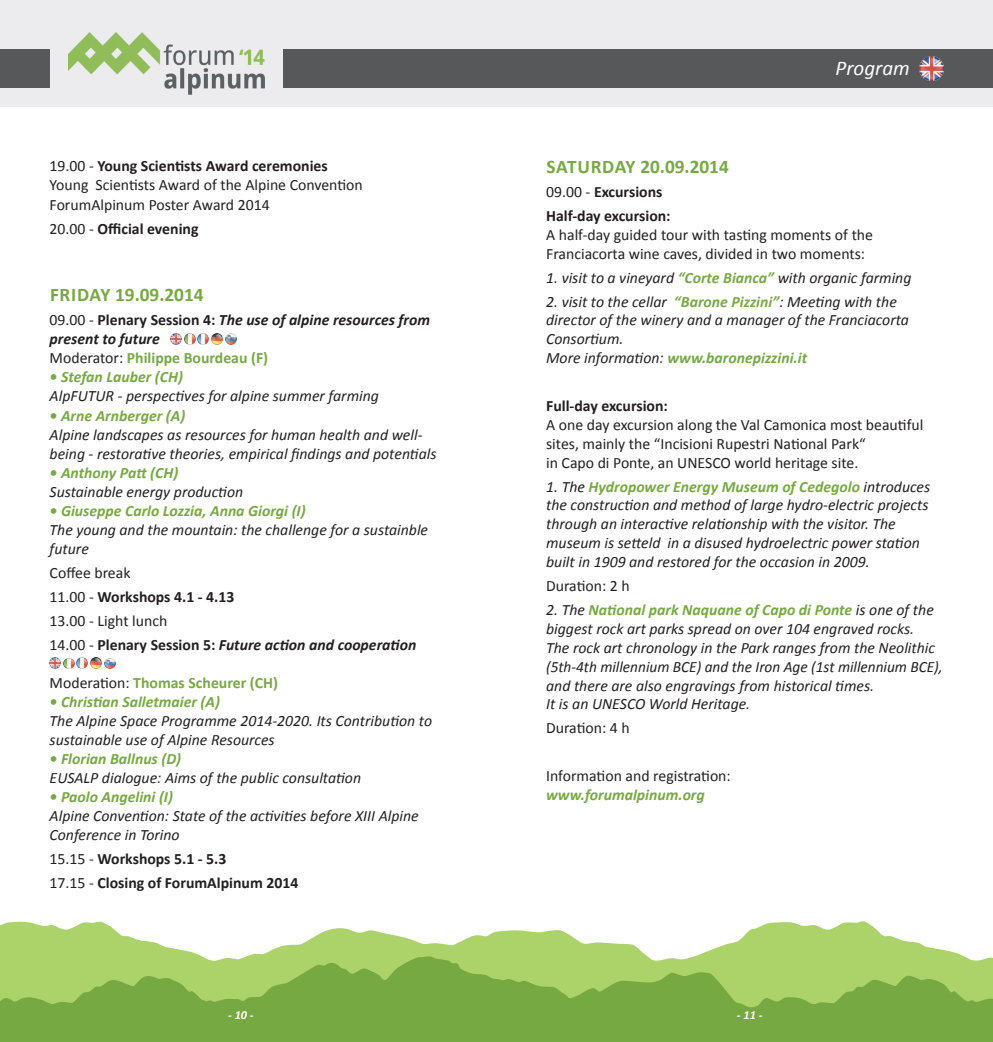
<style>
.page{position:relative;width:993px;height:1042px;background:#fff}
.page>*{position:absolute;margin:0;border:0;box-sizing:border-box;transform-origin:0 0}
.t1{font:italic 21px "Calibri";color:#fff}
.t2{font:700 19.25px "Calibri";color:#77a942}
.t3{font:italic 15.75px/18.9px "Calibri";color:#231f20}
.t4{font:15.75px/24px "Calibri";color:#231f20}
.t5{font:italic 700 15.75px "Calibri";color:#77a942}
.t6{font:700 15.75px/24px "Calibri";color:#231f20}
.t7{font:italic 700 15.75px/19.1px "Calibri";color:#231f20}
.t8{font:700 15.75px "Calibri";color:#77a942}
.t9{font:italic 700 12.25px "Calibri";color:#fff}
.s1{font-weight:700}
.s2{font-weight:400}
.s3{font-weight:400;font-style:normal}
.s4{font-style:normal}
.s5{font-style:normal;color:#77a942}
.s6{font-weight:700;font-style:italic}
.s7{font-weight:400;color:#231f20}
.s8{font-weight:700;color:#77a942}
</style>
<div class="page">
<div style="left:0;top:0;width:992px;height:107px;background:#ececee"></div>
<svg style="left:0;top:921px;width:963px;height:35px"></svg>
<svg style="left:0;top:956px;width:992px;height:86px;background:#89b750"></svg>
<img style="left:68px;top:33px;width:196px;height:61px">
<div style="left:283px;top:50px;width:709px;height:38px;background:#57585a"></div>
<div style="left:0;top:50px;width:50px;height:38px;background:#57585a"></div>
<img style="left:919px;top:56px;width:24px;height:24px">
<svg style="left:170px;top:333px;width:66px;height:11px"></svg>
<svg style="left:50px;top:658px;width:65px;height:11px"></svg>
<p class="t4" style="left:50px;top:155px;width:314px;line-height:19.6px">19.00 - <span class="s1">Young Scientists Award ceremonies<br></span>Young Scientists Award of the Alpine Convention<br>ForumAlpinum Poster Award 2014</p>
<p class="t6" style="left:50px;top:216px;width:150px"><span class="s2">20.00 -</span> Official evening</p>
<p class="t2" style="left:50px;top:283px;width:155px">Friday 19.09.2014</p>
<p class="t7" style="left:50px;top:310px;width:382px"><span class="s3">09.00 -</span> <span class="s4">Plenary Session 4:</span> The use of alpine resources from present to future<br><span class="s3">Moderator:</span> <span class="s5">Philippe Bourdeau (F)</span></p>
<p class="t5" style="left:50px;top:367px;width:135px">• Stefan Lauber (CH)</p>
<p class="t3" style="left:50px;top:386px;width:331px">AlpFUTUR - perspectives for alpine summer farming</p>
<p class="t5" style="left:50px;top:405px;width:137px">• Arne Arnberger (A)</p>
<p class="t3" style="left:50px;top:424px;width:388px">Alpine landscapes as resources for human health and well&shy;being - restorative theories, empirical findings and potentials</p>
<p class="t5" style="left:50px;top:463px;width:130px">• Anthony Patt (CH)</p>
<p class="t3" style="left:50px;top:481px;width:195px">Sustainable energy production</p>
<p class="t5" style="left:50px;top:501px;width:257px">• Giuseppe Carlo Lozzia, Anna Giorgi (I)</p>
<p class="t3" style="left:50px;top:519px;width:380px">The young and the mountain: the challenge for a sustainble future</p>
<p class="t4" style="left:50px;top:560px;width:368px">Coffee break<br>11.00 - <span class="s1">Workshops 4.1 - 4.13<br></span>13.00 - Light lunch<br>14.00 - <span class="s1">Plenary Session 5:</span> <span class="s6">Future action and cooperation</span></p>
<p class="t8" style="left:50px;top:673px;width:230px"><span class="s7">Moderation:</span> Thomas Scheurer (CH)</p>
<p class="t5" style="left:50px;top:692px;width:172px">• Christian Salletmaier (A)</p>
<p class="t3" style="left:50px;top:710px;width:384px">The Alpine Space Programme 2014-2020. Its Contribution to sustainable use of Alpine Resources</p>
<p class="t5" style="left:50px;top:749px;width:133px">• Florian Ballnus (D)</p>
<p class="t3" style="left:50px;top:767px;width:313px">EUSALP dialogue: Aims of the public consultation</p>
<p class="t5" style="left:50px;top:787px;width:125px">• Paolo Angelini (I)</p>
<p class="t3" style="left:50px;top:805px;width:370px">Alpine Convention: State of the activities before XIII Alpine<br>Conference in Torino</p>
<p class="t6" style="left:50px;top:846px;width:250px"><span class="s2">15.15 -</span> Workshops 5.1 - 5.3<br><span class="s2">17.15 -</span> Closing of ForumAlpinum 2014</p>
<h1 class="t1" style="left:835px;top:55px;width:76px">Program</h1>
<p class="t2" style="left:546px;top:155px;width:184px">Saturday 20.09.2014</p>
<p class="t6" style="left:546px;top:179px;width:126px"><span class="s2">09.00 -</span> Excursions<br>Half-day excursion:</p>
<p class="t4" style="left:546px;top:224px;width:328px;line-height:18.9px">A half-day guided tour with tasting moments of the<br>Franciacorta wine caves, divided in two moments:</p>
<p class="t3" style="left:546px;top:267px;width:367px">1. visit to a vineyard <span class="s8">“Corte Bianca”</span> with organic farming</p>
<p class="t3" style="left:546px;top:291px;width:364px">2. visit to the cellar <span class="s8">“Barone Pizzini”</span>: Meeting with the director of the winery and a manager of the Franciacorta Consortium.<br>More information: <span class="s8">www.baronepizzini.it</span></p>
<p class="t6" style="left:546px;top:393px;width:123px">Full-day excursion:</p>
<p class="t4" style="left:546px;top:414px;width:378px;line-height:18.9px">A one day excursion along the Val Camonica most beautiful sites, mainly the “Incisioni Rupestri National Park“<br>in Capo di Ponte, an UNESCO world heritage site.</p>
<p class="t3" style="left:546px;top:476px;width:385px">1. The <span class="s8">Hydropower Energy Museum of Cedegolo</span> introduces the construction and method of large hydro-electric projects through an interactive relationship with the visitor. The museum is setteld in a disused hydroelectric power station built in 1909 and restored for the occasion in 2009.</p>
<p class="t4" style="left:546px;top:573px;width:85px">Duration: 2 h</p>
<p class="t3" style="left:546px;top:599px;width:398px">2. The <span class="s8">National park Naquane of Capo di Ponte</span> is one of the biggest rock art parks spread on over 104 engraved rocks.<br>The rock art chronology in the Park ranges from the Neolithic (5th-4th millennium BCE) and the Iron Age (1st millennium BCE), and there are also engravings from historical times.<br>It is an UNESCO World Heritage.</p>
<p class="t4" style="left:546px;top:715px;width:85px">Duration: 4 h</p>
<p class="t4" style="left:546px;top:763px;width:186px">Information and registration:</p>
<p class="t5" style="left:546px;top:785px;width:160px">www.forumalpinum.org</p>
<p class="t9" style="left:228px;top:1007px;width:27px">- 10 -</p>
<p class="t9" style="left:736px;top:1007px;width:27px">- 11 -</p>
</div>
